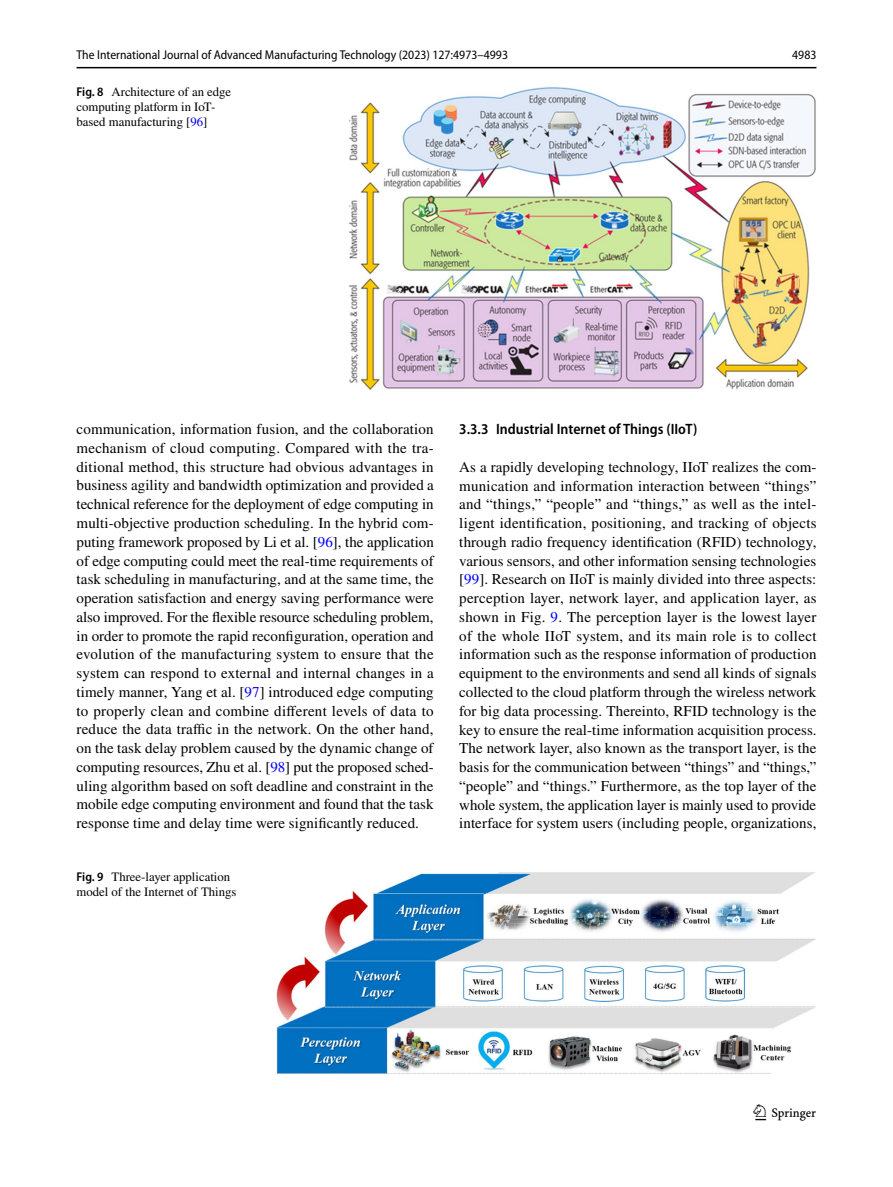
<style>
.page{position:relative;width:893px;height:1187px;background:#fff}
.page>*{position:absolute;margin:0;border:0;box-sizing:border-box;transform-origin:0 0}
.t1{font:22.5px "Springnew Regular 3";color:#000}
.t2{font:15px/18.8px "STIX";letter-spacing:.005em;color:#000;text-align:justify}
.t3{font:600 semi-condensed 15px "Myriad Pro";color:#000}
.t4{font:12.75px/15px "STIX";color:#000}
.t5{font:semi-condensed 12.75px "Myriad Pro";color:#000}
.s1{font-family:"Myriad Pro";font-weight:600;font-stretch:semi-condensed}
.s2{color:#00f}
</style>
<div class="page">
<hr style="left:77px;top:67px;width:739px;height:1px;background:#000">
<img style="left:349px;top:87px;width:467px;height:303px">
<img style="left:276px;top:872px;width:540px;height:201px">
<p class="t5" style="left:77px;top:48px;width:433px">The International Journal of Advanced Manufacturing Technology (2023) 127:4973–4993</p>
<p class="t5" style="left:792px;top:48px;width:26px">4983</p>
<p class="t4" style="left:77px;top:85px;width:156px"><span class="s1">Fig. 8</span> Architecture of an edge computing platform in IoT&shy;based manufacturing [<span class="s2">96</span>]</p>
<p class="t2" style="left:77px;top:421px;width:359px">communication, information fusion, and the collaboration mechanism of cloud computing. Compared with the tra&shy;ditional method, this structure had obvious advantages in business agility and bandwidth optimization and provided a technical reference for the deployment of edge computing in multi-objective production scheduling. In the hybrid com&shy;puting framework proposed by Li et al. [<span class="s2">96</span>], the application of edge computing could meet the real-time requirements of task scheduling in manufacturing, and at the same time, the operation satisfaction and energy saving performance were also improved. For the flexible resource scheduling problem, in order to promote the rapid reconfiguration, operation and evolution of the manufacturing system to ensure that the system can respond to external and internal changes in a timely manner, Yang et al. [<span class="s2">97</span>] introduced edge computing to properly clean and combine different levels of data to reduce the data traffic in the network. On the other hand, on the task delay problem caused by the dynamic change of computing resources, Zhu et al. [<span class="s2">98</span>] put the proposed sched&shy;uling algorithm based on soft deadline and constraint in the mobile edge computing environment and found that the task response time and delay time were significantly reduced.</p>
<p class="t3" style="left:459px;top:421px;width:240px">3.3.3 Industrial Internet of Things (IIoT)</p>
<p class="t2" style="left:459px;top:458px;width:359px">As a rapidly developing technology, IIoT realizes the com&shy;munication and information interaction between “things” and “things,” “people” and “things,” as well as the intel&shy;ligent identification, positioning, and tracking of objects through radio frequency identification (RFID) technology, various sensors, and other information sensing technologies [<span class="s2">99</span>]. Research on IIoT is mainly divided into three aspects: perception layer, network layer, and application layer, as shown in Fig. <span class="s2">9</span>. The perception layer is the lowest layer of the whole IIoT system, and its main role is to collect information such as the response information of production equipment to the environments and send all kinds of signals collected to the cloud platform through the wireless network for big data processing. Thereinto, RFID technology is the key to ensure the real-time information acquisition process.<br>The network layer, also known as the transport layer, is the basis for the communication between “things” and “things,” “people” and “things.” Furthermore, as the top layer of the whole system, the application layer is mainly used to provide interface for system users (including people, organizations,</p>
<p class="t4" style="left:77px;top:870px;width:161px"><span class="s1">Fig. 9</span> Three-layer application model of the Internet of Things</p>
<h1 class="t1" style="left:755px;top:1104px;width:62px">1 3</h1>
</div>
